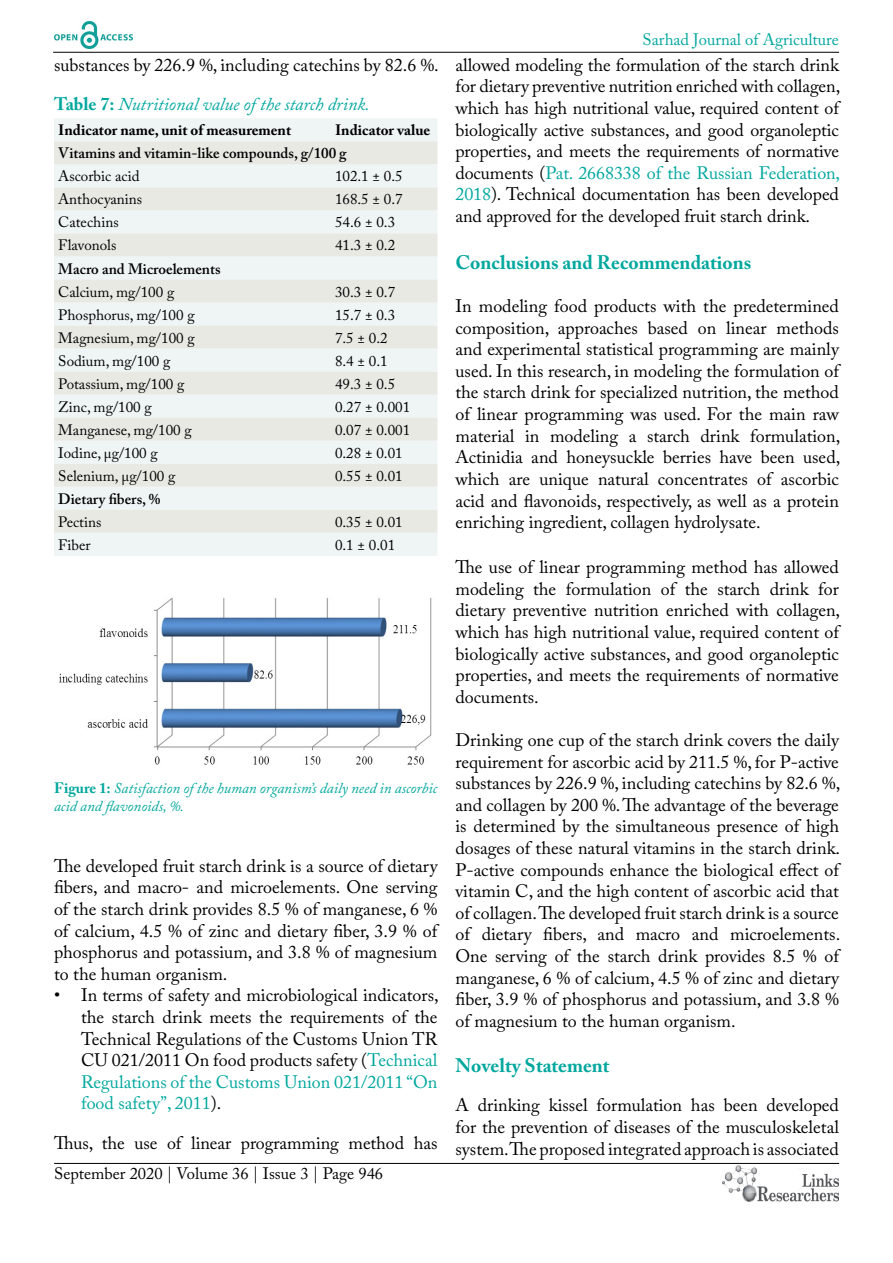
<style>
.page{position:relative;width:893px;height:1263px;background:#fff}
.page>*{position:absolute;margin:0;border:0;box-sizing:border-box;transform-origin:0 0}
.t1{font:700 19.5px "Adobe Caslon Pro";color:#00a79e}
.t2{font:18px/21.6px "Adobe Caslon Pro";color:#000;text-align:justify}
.t3{font:italic 18px "Adobe Caslon Pro";color:#00a79e}
.t4{font:16.5px "Adobe Caslon Pro";color:#000}
.t5{font:16.5px "Adobe Caslon Pro";color:#00a79e}
.t6{font:15px "Adobe Caslon Pro";color:#000}
.t7{font:italic 15px/18px "Adobe Caslon Pro";color:#00a79e}
.t8{font:600 15px "Adobe Caslon Pro";color:#000}
.t9{font:700 15px "Adobe Caslon Pro";color:#000}
.s1{font-weight:700;font-style:normal}
.s2{color:#00a79e}
</style>
<div class="page">
<hr style="left:53px;top:52px;width:786px;height:1px;background:#000">
<hr style="left:54px;top:1163px;width:785px;height:1px;background:#000">
<img style="left:722px;top:1166px;width:117px;height:36px">
<img style="left:54px;top:22px;width:78px;height:27px">
<div style="left:54px;top:118px;width:383px;height:438px;background:#eef5f4"></div>
<svg style="left:54px;top:141px;width:383px;height:392px;background:#ebeeeb"></svg>
<img style="left:59px;top:598px;width:373px;height:167px">
<p class="t2" style="left:54px;top:54px;width:386px">substances by 226.9 %, including catechins by 82.6 %.</p>
<p class="t3" style="left:54px;top:94px;width:317px"><span class="s1">Table 7:</span> Nutritional value of the starch drink.</p>
<p class="t9" style="left:58px;top:121px;width:234px">Indicator name, unit of measurement</p>
<p class="t9" style="left:335px;top:121px;width:97px">Indicator value</p>
<p class="t8" style="left:58px;top:144px;width:290px">Vitamins and vitamin-like compounds, g/100 g</p>
<p class="t6" style="left:58px;top:167px;width:83px">Ascorbic acid</p>
<p class="t6" style="left:335px;top:167px;width:69px">102.1 ± 0.5</p>
<p class="t6" style="left:58px;top:190px;width:86px">Anthocyanins</p>
<p class="t6" style="left:335px;top:190px;width:69px">168.5 ± 0.7</p>
<p class="t6" style="left:58px;top:213px;width:62px">Catechins</p>
<p class="t6" style="left:335px;top:213px;width:62px">54.6 ± 0.3</p>
<p class="t6" style="left:58px;top:236px;width:60px">Flavonols</p>
<p class="t6" style="left:335px;top:236px;width:62px">41.3 ± 0.2</p>
<p class="t8" style="left:58px;top:260px;width:164px">Macro and Microelements</p>
<p class="t6" style="left:58px;top:283px;width:118px">Calcium, mg/100 g</p>
<p class="t6" style="left:335px;top:283px;width:62px">30.3 ± 0.7</p>
<p class="t6" style="left:58px;top:306px;width:138px">Phosphorus, mg/100 g</p>
<p class="t6" style="left:335px;top:306px;width:62px">15.7 ± 0.3</p>
<p class="t6" style="left:58px;top:329px;width:138px">Magnesium, mg/100 g</p>
<p class="t6" style="left:335px;top:329px;width:54px">7.5 ± 0.2</p>
<p class="t6" style="left:58px;top:352px;width:114px">Sodium, mg/100 g</p>
<p class="t6" style="left:335px;top:352px;width:54px">8.4 ± 0.1</p>
<p class="t6" style="left:58px;top:375px;width:128px">Potassium, mg/100 g</p>
<p class="t6" style="left:335px;top:375px;width:62px">49.3 ± 0.5</p>
<p class="t6" style="left:58px;top:398px;width:95px">Zinc, mg/100 g</p>
<p class="t6" style="left:335px;top:398px;width:77px">0.27 ± 0.001</p>
<p class="t6" style="left:58px;top:421px;width:135px">Manganese, mg/100 g</p>
<p class="t6" style="left:335px;top:421px;width:77px">0.07 ± 0.001</p>
<p class="t6" style="left:58px;top:444px;width:101px">Iodine, µg/100 g</p>
<p class="t6" style="left:335px;top:444px;width:69px">0.28 ± 0.01</p>
<p class="t6" style="left:58px;top:467px;width:119px">Selenium, µg/100 g</p>
<p class="t6" style="left:335px;top:467px;width:69px">0.55 ± 0.01</p>
<p class="t8" style="left:58px;top:490px;width:104px">Dietary fibers, %</p>
<p class="t6" style="left:58px;top:513px;width:45px">Pectins</p>
<p class="t6" style="left:335px;top:513px;width:69px">0.35 ± 0.01</p>
<p class="t6" style="left:58px;top:536px;width:34px">Fiber</p>
<p class="t6" style="left:335px;top:536px;width:62px">0.1 ± 0.01</p>
<p class="t7" style="left:54px;top:778px;width:385px"><span class="s1">Figure 1:</span> Satisfaction of the human organism’s daily need in ascorbic acid and flavonoids, %.</p>
<p class="t2" style="left:54px;top:855px;width:385px">The developed fruit starch drink is a source of dietary fibers, and macro- and microelements. One serving of the starch drink provides 8.5 % of manganese, 6 % of calcium, 4.5 % of zinc and dietary fiber, 3.9 % of phosphorus and potassium, and 3.8 % of magnesium to the human organism.</p>
<p class="t2" style="left:81px;top:984px;width:359px;text-indent:-27px">• In terms of safety and microbiological indicators, the starch drink meets the requirements of the Technical Regulations of the Customs Union TR CU 021/2011 On food products safety (<span class="s2">Technical Regulations of the Customs Union 021/2011 “On food safety”, 2011</span>).</p>
<p class="t2" style="left:54px;top:1132px;width:385px">Thus, the use of linear programming method has</p>
<p class="t4" style="left:54px;top:1164px;width:331px">September 2020 | Volume 36 | Issue 3 | Page 946</p>
<p class="t5" style="left:643px;top:30px;width:198px">Sarhad Journal of Agriculture</p>
<p class="t2" style="left:455px;top:54px;width:386px">allowed modeling the formulation of the starch drink for dietary preventive nutrition enriched with collagen, which has high nutritional value, required content of biologically active substances, and good organoleptic properties, and meets the requirements of normative documents (<span class="s2">Pat. 2668338 of the Russian Federation, 2018</span>). Technical documentation has been developed and approved for the developed fruit starch drink.</p>
<p class="t1" style="left:455px;top:251px;width:297px">Conclusions and Recommendations</p>
<p class="t2" style="left:455px;top:295px;width:386px">In modeling food products with the predetermined composition, approaches based on linear methods and experimental statistical programming are mainly used. In this research, in modeling the formulation of the starch drink for specialized nutrition, the method of linear programming was used. For the main raw material in modeling a starch drink formulation, Actinidia and honeysuckle berries have been used, which are unique natural concentrates of ascorbic acid and flavonoids, respectively, as well as a protein enriching ingredient, collagen hydrolysate.</p>
<p class="t2" style="left:455px;top:556px;width:386px">The use of linear programming method has allowed modeling the formulation of the starch drink for dietary preventive nutrition enriched with collagen, which has high nutritional value, required content of biologically active substances, and good organoleptic properties, and meets the requirements of normative documents.</p>
<p class="t2" style="left:455px;top:729px;width:386px">Drinking one cup of the starch drink covers the daily requirement for ascorbic acid by 211.5 %, for P-active substances by 226.9 %, including catechins by 82.6 %, and collagen by 200 %. The advantage of the beverage is determined by the simultaneous presence of high dosages of these natural vitamins in the starch drink.<br>P-active compounds enhance the biological effect of vitamin C, and the high content of ascorbic acid that of collagen. The developed fruit starch drink is a source of dietary fibers, and macro and microelements.<br>One serving of the starch drink provides 8.5 % of manganese, 6 % of calcium, 4.5 % of zinc and dietary fiber, 3.9 % of phosphorus and potassium, and 3.8 % of magnesium to the human organism.</p>
<p class="t1" style="left:455px;top:1054px;width:156px">Novelty Statement</p>
<p class="t2" style="left:455px;top:1094px;width:385px">A drinking kissel formulation has been developed for the prevention of diseases of the musculoskeletal system. The proposed integrated approach is associated</p>
</div>
